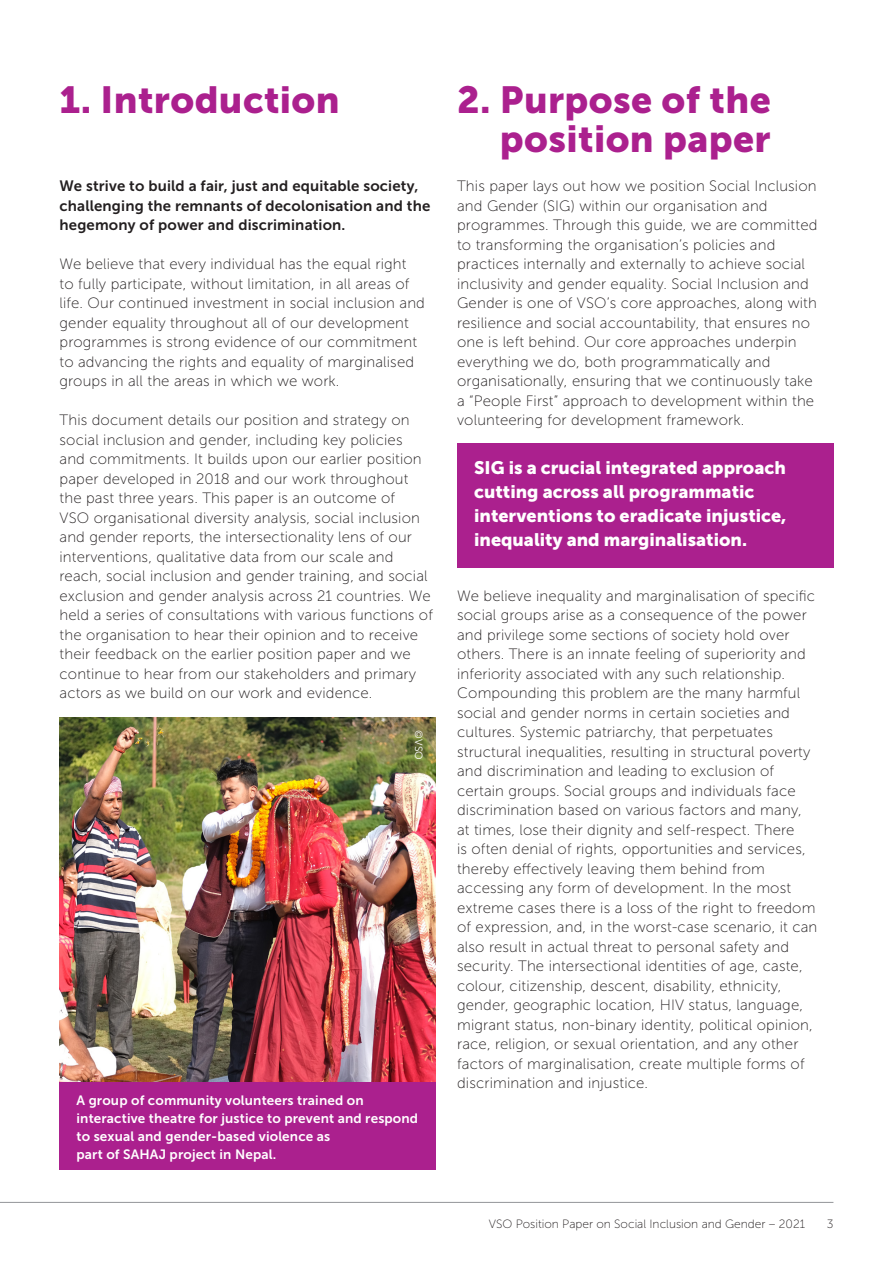
<style>
.page{position:relative;width:893px;height:1263px;background:#fff}
.page>*{position:absolute;margin:0;border:0;box-sizing:border-box;transform-origin:0 0}
.Subheadings{font:37.5px/39px "Museo Sans 900";letter-spacing:.01em;color:#ab208e;text-align:right}
.Body_copy_no_indent{font:18px/24px "Museo Sans 900";color:#fff}
.Subheadings-2{font:15px/19.5px "Museo Sans 100";letter-spacing:.01em;color:#231f20}
.Subheadings-3{font:15px/19.5px "Museo Sans 700";letter-spacing:.01em;color:#231f20}
.Captions{font:13.5px/18px "Museo Sans 700";letter-spacing:.01em;color:#fff}
.t1{font:12px "Museo Sans 100";color:#231f20}
.t2{font:10.5px "Museo Sans 300";color:#fff}
</style>
<div class="page">
<hr style="left:0;top:1202px;width:833px;height:1px;background:#939598">
<div style="left:457px;top:444px;width:376px;height:124px;background:#ab208e"></div>
<img style="left:60px;top:718px;width:376px;height:364px">
<div style="left:60px;top:1082px;width:376px;height:87px;background:#ab208e"></div>
<p class="Subheadings" style="left:60px;top:80px;width:282px">1. Introduction</p>
<p class="Subheadings" style="left:457px;top:80px;width:315px">2. Purpose of the position paper</p>
<p class="Subheadings-3" style="left:60px;top:176px;width:372px">We strive to build a fair, just and equitable society, challenging the remnants of decolonisation and the hegemony of power and discrimination.</p>
<p class="Subheadings-2" style="left:60px;top:254px;width:367px">We believe that every individual has the equal right<br>to fully participate, without limitation, in all areas of life. Our continued investment in social inclusion and gender equality throughout all of our development programmes is strong evidence of our commitment to advancing the rights and equality of marginalised groups in all the areas in which we work.</p>
<p class="Subheadings-2" style="left:60px;top:410px;width:375px">This document details our position and strategy on social inclusion and gender, including key policies<br>and commitments. It builds upon our earlier position paper developed in 2018 and our work throughout the past three years. This paper is an outcome of<br>VSO organisational diversity analysis, social inclusion and gender reports, the intersectionality lens of our interventions, qualitative data from our scale and reach, social inclusion and gender training, and social exclusion and gender analysis across 21 countries. We held a series of consultations with various functions of the organisation to hear their opinion and to receive their feedback on the earlier position paper and we continue to hear from our stakeholders and primary actors as we build on our work and evidence.</p>
<p class="t2" style="left:424px;top:730px;width:31px;rotate:90deg">©VSO</p>
<p class="Captions" style="left:77px;top:1091px;width:343px">A group of community volunteers trained on interactive theatre for justice to prevent and respond to sexual and gender-based violence as<br>part of SAHAJ project in Nepal.</p>
<p class="Subheadings-2" style="left:457px;top:176px;width:362px">This paper lays out how we position Social Inclusion and Gender (SIG) within our organisation and programmes. Through this guide, we are committed to transforming the organisation’s policies and practices internally and externally to achieve social inclusivity and gender equality. Social Inclusion and Gender is one of VSO’s core approaches, along with resilience and social accountability, that ensures no one is left behind. Our core approaches underpin everything we do, both programmatically and organisationally, ensuring that we continuously take a “People First” approach to development within the volunteering for development framework.</p>
<p class="Body_copy_no_indent" style="left:474px;top:456px;width:314px">SIG is a crucial integrated approach cutting across all programmatic interventions to eradicate injustice, inequality and marginalisation.</p>
<p class="Subheadings-2" style="left:457px;top:586px;width:362px">We believe inequality and marginalisation of specific social groups arise as a consequence of the power and privilege some sections of society hold over others. There is an innate feeling of superiority and inferiority associated with any such relationship.<br>Compounding this problem are the many harmful social and gender norms in certain societies and cultures. Systemic patriarchy, that perpetuates structural inequalities, resulting in structural poverty and discrimination and leading to exclusion of certain groups. Social groups and individuals face discrimination based on various factors and many, at times, lose their dignity and self-respect. There<br>is often denial of rights, opportunities and services, thereby effectively leaving them behind from accessing any form of development. In the most extreme cases there is a loss of the right to freedom of expression, and, in the worst-case scenario, it can also result in actual threat to personal safety and security. The intersectional identities of age, caste, colour, citizenship, descent, disability, ethnicity, gender, geographic location, HIV status, language, migrant status, non-binary identity, political opinion, race, religion, or sexual orientation, and any other factors of marginalisation, create multiple forms of discrimination and injustice.</p>
<p class="t1" style="left:489px;top:1217px;width:318px">VSO Position Paper on Social Inclusion and Gender – 2021</p>
<p class="t1" style="left:827px;top:1217px;width:8px">3</p>
</div>
